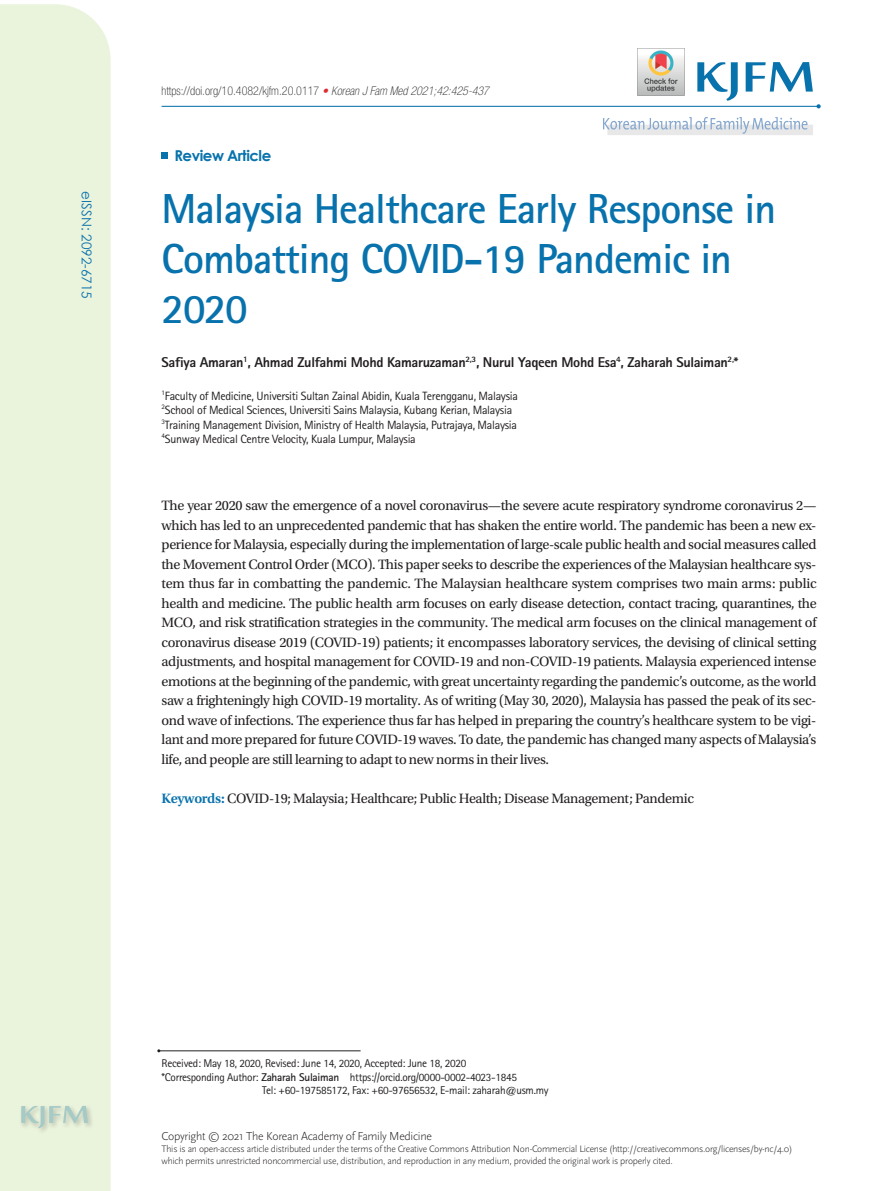
<style>
.page{position:relative;width:893px;height:1191px;background:#fff}
.page>*{position:absolute;margin:0;border:0;box-sizing:border-box;transform-origin:0 0}
.t1{font:700 42px/50.4px "Rotis Sans Serif Std";letter-spacing:-.025em;color:#0872ad}
.t2{font:700 15px "Century Gothic";letter-spacing:-.03em;color:#0872ad}
.t3{font:14.25px/19.5px "Utopia Std";letter-spacing:-.025em;color:#231f20;text-align:justify}
.t4{font:800 14.25px "Rotis Sans Serif Std";letter-spacing:-.025em;color:#231f20}
.t5{font:13.5px "Century Gothic";color:#0872ad}
.t6{font:12px/14.4px "Rotis Sans Serif Std";letter-spacing:-.025em;color:#231f20}
.t7{font:100 condensed 12px "Helvetica Neue LT Std";color:#231f20}
.t8{font:300 12px "Scala Sans";letter-spacing:-.025em;color:#231f20}
.t9{font:11.25px "Rotis Sans Serif Std";letter-spacing:-.025em;color:#231f20}
.t10{font:300 9.75px/11.7px "Scala Sans";letter-spacing:-.025em;color:#231f20}
.s1{font-style:italic;color:#e02a30}
.s2{font-style:italic}
.s3{font-weight:600;color:#0872ad}
.s4{font-weight:700}
</style>
<div class="page">
<div style="left:0;top:4px;width:111px;height:1187px;background:#eaf3dc"></div>
<hr style="left:162px;top:106px;width:657px;height:1px;background:#0872ad">
<svg style="left:697px;top:62px;width:124px;height:46px"></svg>
<div style="left:607px;top:125px;width:206px;height:10px;background:#e8e8e9"></div>
<svg style="left:603px;top:117px;width:204px;height:17px"></svg>
<div style="left:19px;top:1103px;width:76px;height:31px;background:#231f20;opacity:.75"></div>
<svg style="left:21px;top:1106px;width:67px;height:22px"></svg>
<hr style="left:159px;top:1050px;width:202px;height:1px;background:#231f20">
<div style="left:162px;top:152px;width:6px;height:7px;background:#0872ad"></div>
<img style="left:638px;top:50px;width:46px;height:46px">
<p class="t5" style="left:96px;top:191px;width:109px;rotate:90deg">eISSN: 2092-6715</p>
<p class="t7" style="left:162px;top:84px;width:329px">https://doi.org/10.4082/kjfm.20.0117 <span class="s1">•</span> <span class="s2">Korean J Fam Med 2021;42:425-437</span></p>
<p class="t2" style="left:174px;top:144px;width:99px">Review Article</p>
<h1 class="t1" style="left:162px;top:182px;width:616px">Malaysia Healthcare Early Response in<br>Combatting COVID-19 Pandemic in<br>2020</h1>
<p class="t4" style="left:162px;top:353px;width:578px">Safiya Amaran<sup>1</sup>, Ahmad Zulfahmi Mohd Kamaruzaman<sup>2,3</sup>, Nurul Yaqeen Mohd Esa<sup>4</sup>, Zaharah Sulaiman<sup>2,</sup>*</p>
<p class="t6" style="left:162px;top:388px;width:358px"><sup>1</sup>Faculty of Medicine, Universiti Sultan Zainal Abidin, Kuala Terengganu, Malaysia <sup>2</sup>School of Medical Sciences, Universiti Sains Malaysia, Kubang Kerian, Malaysia <sup>3</sup>Training Management Division, Ministry of Health Malaysia, Putrajaya, Malaysia <sup>4</sup>Sunway Medical Centre Velocity, Kuala Lumpur, Malaysia</p>
<p class="t3" style="left:162px;top:496px;width:657px">The year 2020 saw the emergence of a novel coronavirus—the severe acute respiratory syndrome coronavirus 2— which has led to an unprecedented pandemic that has shaken the entire world. The pandemic has been a new ex&shy;perience for Malaysia, especially during the implementation of large-scale public health and social measures called the Movement Control Order (MCO). This paper seeks to describe the experiences of the Malaysian healthcare sys&shy;tem thus far in combatting the pandemic. The Malaysian healthcare system comprises two main arms: public health and medicine. The public health arm focuses on early disease detection, contact tracing, quarantines, the MCO, and risk stratification strategies in the community. The medical arm focuses on the clinical management of coronavirus disease 2019 (COVID-19) patients; it encompasses laboratory services, the devising of clinical setting adjustments, and hospital management for COVID-19 and non-COVID-19 patients. Malaysia experienced intense emotions at the beginning of the pandemic, with great uncertainty regarding the pandemic’s outcome, as the world saw a frighteningly high COVID-19 mortality. As of writing (May 30, 2020), Malaysia has passed the peak of its sec&shy;ond wave of infections. The experience thus far has helped in preparing the country’s healthcare system to be vigi&shy;lant and more prepared for future COVID-19 waves. To date, the pandemic has changed many aspects of Malaysia’s life, and people are still learning to adapt to new norms in their lives.</p>
<p class="t3" style="left:162px;top:788px;width:534px"><span class="s3">Keywords:</span> COVID-19; Malaysia; Healthcare; Public Health; Disease Management; Pandemic</p>
<p class="t9" style="left:162px;top:1057px;width:306px">Received: May 18, 2020, Revised: June 14, 2020, Accepted: June 18, 2020</p>
<p class="t9" style="left:162px;top:1070px;width:357px">*Corresponding Author: <span class="s4">Zaharah Sulaiman</span> https://orcid.org/0000-0002-4023-1845</p>
<p class="t9" style="left:262px;top:1084px;width:288px">Tel: +60-197585172, Fax: +60-97656532, E-mail: zaharah@usm.my</p>
<p class="t8" style="left:162px;top:1129px;width:272px">Copyright © 2021 The Korean Academy of Family Medicine</p>
<p class="t10" style="left:162px;top:1143px;width:632px">This is an open-access article distributed under the terms of the Creative Commons Attribution Non-Commercial License (http://creativecommons.org/licenses/by-nc/4.0) which permits unrestricted noncommercial use, distribution, and reproduction in any medium, provided the original work is properly cited.</p>
</div>
